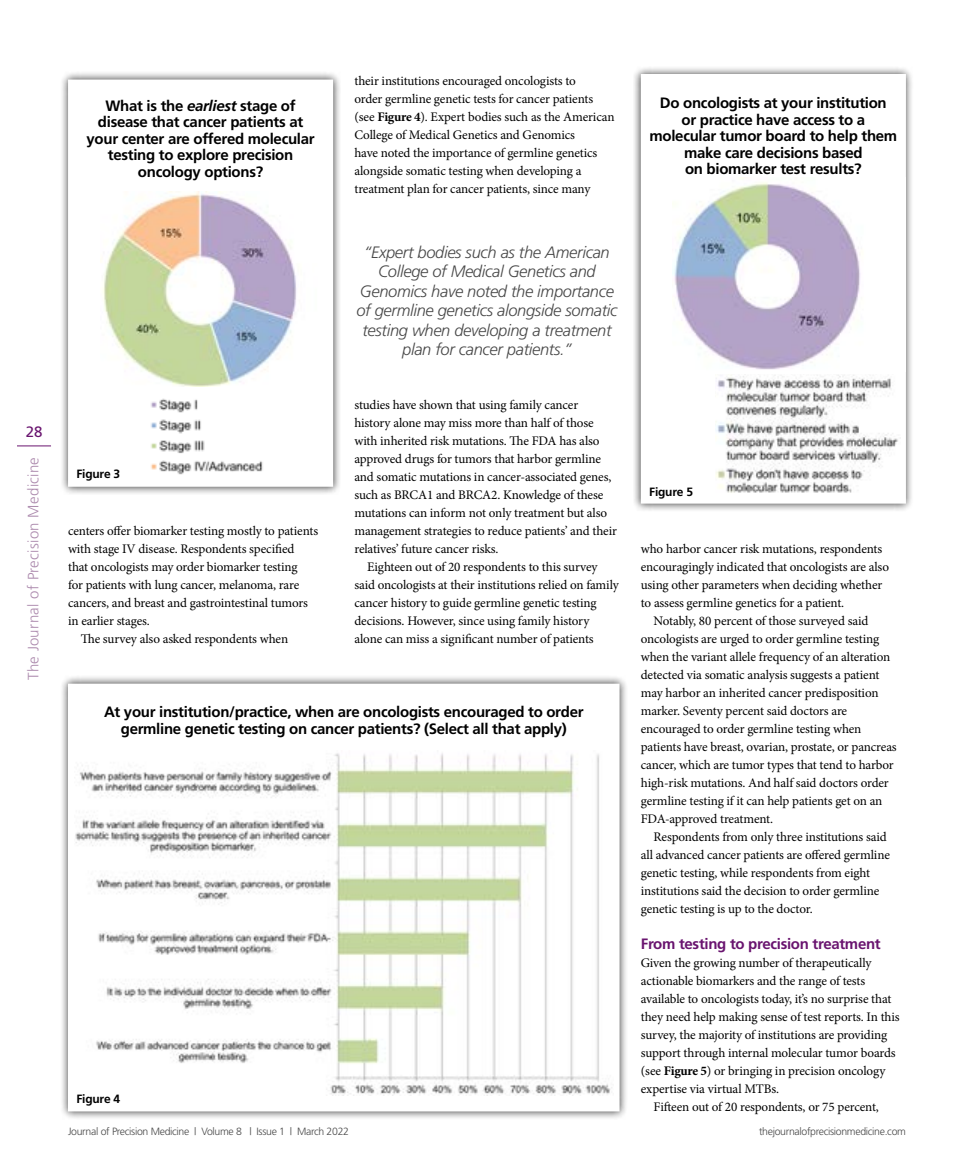
<style>
.page{position:relative;width:974px;height:1174px;background:#fff}
.page>*{position:absolute;margin:0;border:0;box-sizing:border-box;transform-origin:0 0}
.t1{font:italic 300 16.5px/19.5px "Frutiger";letter-spacing:-.02em;color:#484848;text-align:center}
.t2{font:700 15px/16.5px "Frutiger";letter-spacing:-.02em;color:#000;text-align:center}
.t3{font:700 15px "Frutiger";letter-spacing:-.02em;color:#69146f}
.t4{font:300 15px "Frutiger";letter-spacing:.02em;color:#ad8bae}
.t5{font:15px "Frutiger";color:#69146f}
.t6{font:13.2px/18px "Minion Pro";letter-spacing:-.01em;color:#000}
.t7{font:700 12px "Frutiger";letter-spacing:-.02em;color:#000}
.t8{font:300 10.5px "Frutiger";letter-spacing:-.03em;color:#484848}
.s1{font-style:italic}
.s2{font-weight:700}
</style>
<div class="page">
<hr style="left:17px;top:445px;width:34px;height:1px;background:#69146f">
<div style="left:60px;top:72px;width:281px;height:423px;background:#000;opacity:.75"></div>
<div style="left:69px;top:80px;width:263px;height:406px;background:#fff"></div>
<img style="left:102px;top:191px;width:195px;height:195px">
<img style="left:150px;top:398px;width:113px;height:77px">
<div style="left:60px;top:675px;width:567px;height:444px;background:#000;opacity:.75"></div>
<div style="left:69px;top:684px;width:550px;height:426px;background:#fff"></div>
<img style="left:75px;top:753px;width:537px;height:342px">
<div style="left:633px;top:66px;width:280px;height:446px;background:#000;opacity:.75"></div>
<div style="left:641px;top:75px;width:264px;height:428px;background:#fff"></div>
<img style="left:672px;top:178px;width:189px;height:192px">
<img style="left:716px;top:375px;width:182px;height:118px">
<p class="t5" style="left:26px;top:423px;width:18px">28</p>
<p class="t4" style="left:25px;top:680px;width:224px;rotate:-90deg">The Journal of Precision Medicine</p>
<p class="t2" style="left:87px;top:97px;width:229px">What is the <span class="s1">earliest</span> stage of disease that cancer patients at your center are offered molecular testing to explore precision oncology options?</p>
<p class="t7" style="left:77px;top:467px;width:45px">Figure 3</p>
<p class="t6" style="left:68px;top:522px;width:252px">centers offer biomarker testing mostly to patients</p>
<p class="t6" style="left:68px;top:540px;width:228px">with stage IV disease. Respondents specified</p>
<p class="t6" style="left:68px;top:558px;width:231px">that oncologists may order biomarker testing</p>
<p class="t6" style="left:68px;top:576px;width:233px">for patients with lung cancer, melanoma, rare</p>
<p class="t6" style="left:68px;top:594px;width:241px">cancers, and breast and gastrointestinal tumors</p>
<p class="t6" style="left:68px;top:612px;width:83px">in earlier stages.</p>
<p class="t6" style="left:81px;top:630px;width:209px">The survey also asked respondents when</p>
<p class="t6" style="left:354px;top:72px;width:262px">their institutions encouraged oncologists to<br>order germline genetic tests for cancer patients (see <span class="s2">Figure 4</span>). Expert bodies such as the American College of Medical Genetics and Genomics<br>have noted the importance of germline genetics alongside somatic testing when developing a treatment plan for cancer patients, since many</p>
<p class="t1" style="left:356px;top:242px;width:262px">“Expert bodies such as the American College of Medical Genetics and Genomics have noted the importance of germline genetics alongside somatic testing when developing a treatment plan for cancer patients.”</p>
<p class="t6" style="left:354px;top:396px;width:264px">studies have shown that using family cancer history alone may miss more than half of those with inherited risk mutations. The FDA has also approved drugs for tumors that harbor germline and somatic mutations in cancer-associated genes, such as BRCA1 and BRCA2. Knowledge of these mutations can inform not only treatment but also management strategies to reduce patients’ and their relatives’ future cancer risks.</p>
<p class="t6" style="left:354px;top:558px;width:266px;text-indent:13px">Eighteen out of 20 respondents to this survey said oncologists at their institutions relied on family cancer history to guide germline genetic testing decisions. However, since using family history alone can miss a significant number of patients</p>
<p class="t2" style="left:104px;top:703px;width:481px">At your institution/practice, when are oncologists encouraged to order germline genetic testing on cancer patients? (Select all that apply)</p>
<p class="t7" style="left:77px;top:1091px;width:45px">Figure 4</p>
<p class="t2" style="left:649px;top:94px;width:249px">Do oncologists at your institution<br>or practice have access to a molecular tumor board to help them make care decisions based<br>on biomarker test results?</p>
<p class="t7" style="left:649px;top:484px;width:45px">Figure 5</p>
<p class="t6" style="left:641px;top:540px;width:243px">who harbor cancer risk mutations, respondents</p>
<p class="t6" style="left:641px;top:558px;width:250px">encouragingly indicated that oncologists are also</p>
<p class="t6" style="left:641px;top:576px;width:243px">using other parameters when deciding whether</p>
<p class="t6" style="left:641px;top:594px;width:205px">to assess germline genetics for a patient.</p>
<p class="t6" style="left:653px;top:612px;width:216px">Notably, 80 percent of those surveyed said</p>
<p class="t6" style="left:641px;top:630px;width:240px">oncologists are urged to order germline testing</p>
<p class="t6" style="left:641px;top:648px;width:251px">when the variant allele frequency of an alteration</p>
<p class="t6" style="left:641px;top:666px;width:240px">detected via somatic analysis suggests a patient</p>
<p class="t6" style="left:641px;top:684px;width:239px">may harbor an inherited cancer predisposition</p>
<p class="t6" style="left:641px;top:702px;width:208px">marker. Seventy percent said doctors are</p>
<p class="t6" style="left:641px;top:720px;width:222px">encouraged to order germline testing when</p>
<p class="t6" style="left:641px;top:738px;width:257px">patients have breast, ovarian, prostate, or pancreas</p>
<p class="t6" style="left:641px;top:756px;width:254px">cancer, which are tumor types that tend to harbor</p>
<p class="t6" style="left:641px;top:774px;width:249px">high-risk mutations. And half said doctors order</p>
<p class="t6" style="left:641px;top:792px;width:243px">germline testing if it can help patients get on an</p>
<p class="t6" style="left:641px;top:810px;width:134px">FDA‑approved treatment.</p>
<p class="t6" style="left:653px;top:828px;width:235px">Respondents from only three institutions said</p>
<p class="t6" style="left:641px;top:846px;width:251px">all advanced cancer patients are offered germline</p>
<p class="t6" style="left:641px;top:864px;width:231px">genetic testing, while respondents from eight</p>
<p class="t6" style="left:641px;top:882px;width:240px">institutions said the decision to order germline</p>
<p class="t6" style="left:641px;top:900px;width:173px">genetic testing is up to the doctor.</p>
<p class="t3" style="left:641px;top:935px;width:241px">From testing to precision treatment</p>
<p class="t6" style="left:641px;top:954px;width:232px">Given the growing number of therapeutically</p>
<p class="t6" style="left:641px;top:972px;width:226px">actionable biomarkers and the range of tests</p>
<p class="t6" style="left:641px;top:990px;width:252px">available to oncologists today, it’s no surprise that</p>
<p class="t6" style="left:641px;top:1008px;width:260px">they need help making sense of test reports. In this</p>
<p class="t6" style="left:641px;top:1026px;width:248px">survey, the majority of institutions are providing</p>
<p class="t6" style="left:641px;top:1044px;width:256px">support through internal molecular tumor boards</p>
<p class="t6" style="left:641px;top:1062px;width:246px">(see <span class="s2">Figure 5</span>) or bringing in precision oncology</p>
<p class="t6" style="left:641px;top:1080px;width:140px">expertise via virtual MTBs.</p>
<p class="t6" style="left:653px;top:1098px;width:227px">Fifteen out of 20 respondents, or 75 percent,</p>
<p class="t8" style="left:68px;top:1125px;width:282px">Journal of Precision Medicine | Volume 8 | Issue 1 | March 2022</p>
<p class="t8" style="left:759px;top:1125px;width:148px">thejournalofprecisionmedicine.com</p>
</div>
